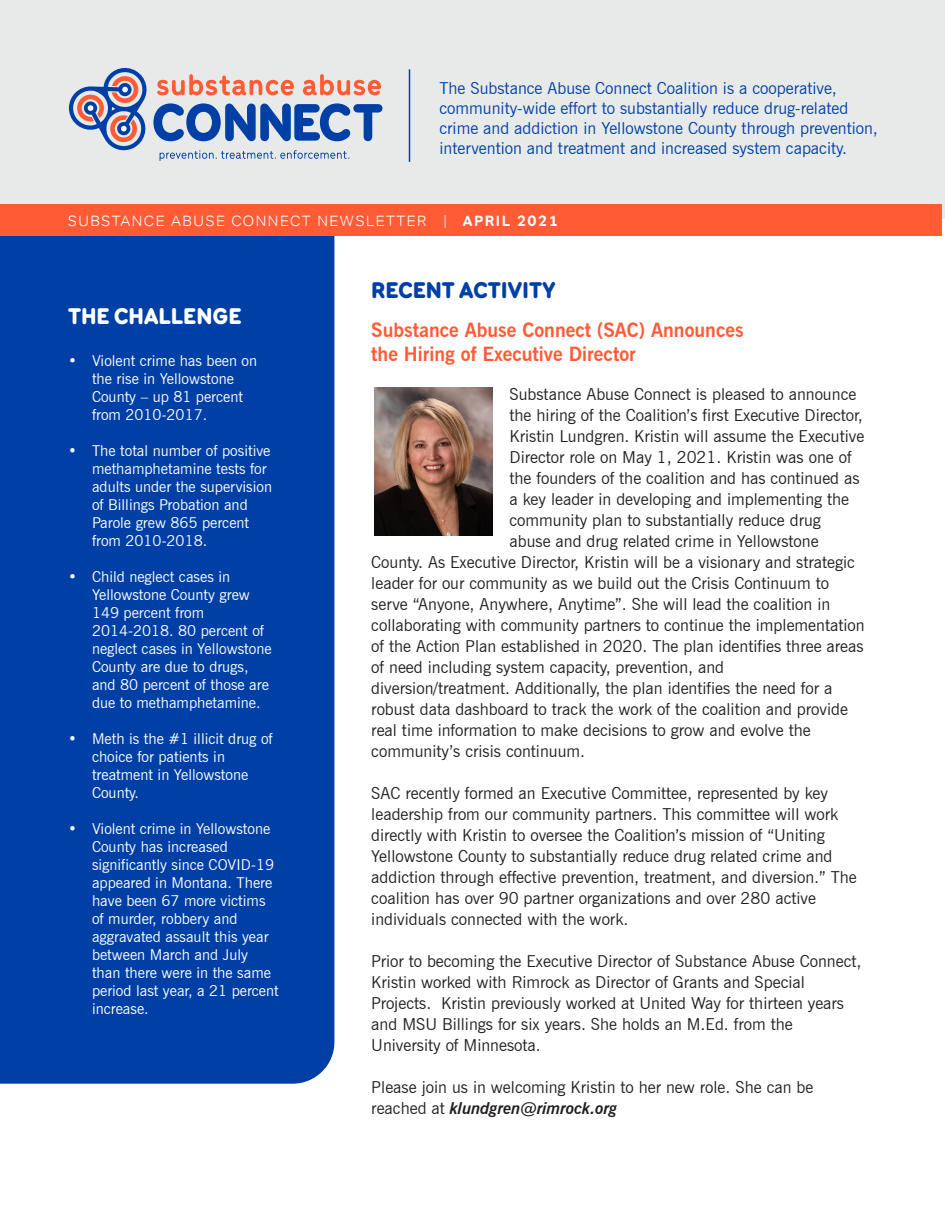
<style>
.page{position:relative;width:945px;height:1215px;background:#fff}
.page>*{position:absolute;margin:0;border:0;box-sizing:border-box;transform-origin:0 0}
.t1{font:900 24px "Menco";color:#0040a6}
.t2{font:900 24px "Menco";color:#fff}
.t3{font:700 19.5px/24px "News Gothic BT";color:#ff5b35}
.t4{font:16.5px/21px "News Gothic BT";color:#231f20}
.t5{font:16.5px/19.8px "News Gothic BT";color:#0040a6}
.t6{font:15px/18px "News Gothic BT";color:#fff}
.t7{font:300 15px "Tondo";letter-spacing:.1em;color:#fff}
.s1{font-weight:700}
.s2{font-weight:700;font-style:italic}
</style>
<div class="page">
<div style="left:0;top:236px;width:334px;height:848px;background:#0040a6"></div>
<div style="left:0;top:0;width:945px;height:218px;background:#e8eae9"></div>
<div style="left:0;top:205px;width:942px;height:31px;background:#ff5b35"></div>
<svg style="left:69px;top:68px;width:313px;height:93px"></svg>
<hr style="left:409px;top:69px;width:1px;height:93px;background:#0040a6">
<img style="left:375px;top:388px;width:118px;height:147px">
<p class="t5" style="left:440px;top:79px;width:440px">The Substance Abuse Connect Coalition is a cooperative, community-wide effort to substantially reduce drug-related crime and addiction in Yellowstone County through prevention, intervention and treatment and increased system capacity.</p>
<p class="t7" style="left:68px;top:212px;width:492px">SUBSTANCE ABUSE CONNECT NEWSLETTER | <span class="s1">APRIL 2021</span></p>
<h1 class="t2" style="left:68px;top:298px;width:175px">THE CHALLENGE</h1>
<p class="t6" style="left:92px;top:352px;width:167px;text-indent:-24px">• Violent crime has been on the rise in Yellowstone<br>County – up 81 percent from 2010-2017.</p>
<p class="t6" style="left:92px;top:442px;width:182px;text-indent:-24px">• The total number of positive methamphetamine tests for adults under the supervision of Billings Probation and<br>Parole grew 865 percent from 2010-2018.</p>
<p class="t6" style="left:92px;top:568px;width:181px;text-indent:-24px">• Child neglect cases in<br>Yellowstone County grew<br>149 percent from<br>2014-2018. 80 percent of neglect cases in Yellowstone<br>County are due to drugs, and 80 percent of those are due to methamphetamine.</p>
<p class="t6" style="left:92px;top:730px;width:182px;text-indent:-24px">• Meth is the #1 illicit drug of choice for patients in treatment in Yellowstone<br>County.</p>
<p class="t6" style="left:92px;top:820px;width:188px;text-indent:-24px">• Violent crime in Yellowstone<br>County has increased significantly since COVID-19 appeared in Montana. There have been 67 more victims of murder, robbery and aggravated assault this year between March and July than there were in the same period last year, a 21 percent increase.</p>
<h1 class="t1" style="left:371px;top:272px;width:185px">RECENT ACTIVITY</h1>
<p class="t3" style="left:371px;top:317px;width:374px">Substance Abuse Connect (SAC) Announces the Hiring of Executive Director</p>
<p class="t4" style="left:509px;top:383px;width:348px">Substance Abuse Connect is pleased to announce</p>
<p class="t4" style="left:509px;top:404px;width:355px">the hiring of the Coalition’s first Executive Director,</p>
<p class="t4" style="left:509px;top:425px;width:356px">Kristin Lundgren. Kristin will assume the Executive</p>
<p class="t4" style="left:509px;top:446px;width:344px">Director role on May 1, 2021. Kristin was one of</p>
<p class="t4" style="left:509px;top:467px;width:352px">the founders of the coalition and has continued as</p>
<p class="t4" style="left:509px;top:488px;width:341px">a key leader in developing and implementing the</p>
<p class="t4" style="left:509px;top:509px;width:313px">community plan to substantially reduce drug</p>
<p class="t4" style="left:509px;top:530px;width:311px">abuse and drug related crime in Yellowstone</p>
<p class="t4" style="left:371px;top:551px;width:485px">County. As Executive Director, Kristin will be a visionary and strategic</p>
<p class="t4" style="left:371px;top:572px;width:459px">leader for our community as we build out the Crisis Continuum to</p>
<p class="t4" style="left:371px;top:593px;width:461px">serve “Anyone, Anywhere, Anytime”. She will lead the coalition in</p>
<p class="t4" style="left:371px;top:614px;width:495px">collaborating with community partners to continue the implementation</p>
<p class="t4" style="left:371px;top:635px;width:494px">of the Action Plan established in 2020. The plan identifies three areas</p>
<p class="t4" style="left:371px;top:656px;width:354px">of need including system capacity, prevention, and</p>
<p class="t4" style="left:371px;top:677px;width:463px">diversion/treatment. Additionally, the plan identifies the need for a</p>
<p class="t4" style="left:371px;top:698px;width:478px">robust data dashboard to track the work of the coalition and provide</p>
<p class="t4" style="left:371px;top:719px;width:441px">real time information to make decisions to grow and evolve the</p>
<p class="t4" style="left:371px;top:740px;width:215px">community’s crisis continuum.</p>
<p class="t4" style="left:371px;top:782px;width:487px">SAC recently formed an Executive Committee, represented by key leadership from our community partners. This committee will work directly with Kristin to oversee the Coalition’s mission of “Uniting Yellowstone County to substantially reduce drug related crime and addiction through effective prevention, treatment, and diversion.” The coalition has over 90 partner organizations and over 280 active individuals connected with the work.</p>
<p class="t4" style="left:371px;top:950px;width:492px">Prior to becoming the Executive Director of Substance Abuse Connect, Kristin worked with Rimrock as Director of Grants and Special Projects. Kristin previously worked at United Way for thirteen years and MSU Billings for six years. She holds an M.Ed. from the University of Minnesota.</p>
<p class="t4" style="left:371px;top:1076px;width:444px">Please join us in welcoming Kristin to her new role. She can be reached at <span class="s2">klundgren@rimrock.org</span></p>
</div>
